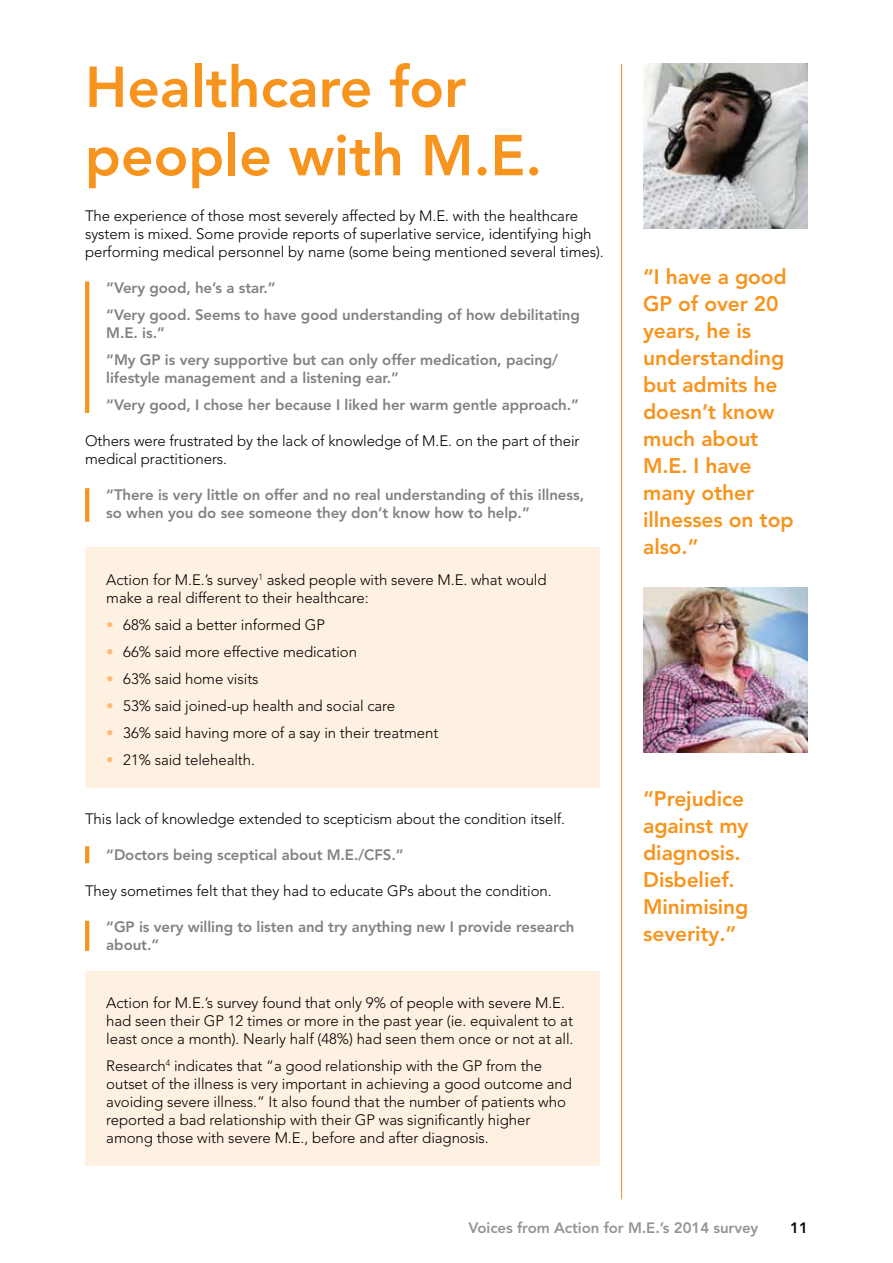
<style>
.page{position:relative;width:893px;height:1263px;background:#fff}
.page>*{position:absolute;margin:0;border:0;box-sizing:border-box;transform-origin:0 0}
.t1{font:800 57px/68.4px "Avenir LT Pro";color:#f7941e}
.t2{font:800 21px/27px "Avenir LT Pro";letter-spacing:-.005em;color:#f7941e}
.t3{font:300 15px/18px "Avenir LT Pro";letter-spacing:-.005em;color:#000}
.t4{font:800 15px/27px "Avenir LT Pro";letter-spacing:-.005em;color:#808285}
.t5{font:800 15px "Avenir LT Pro";letter-spacing:-.005em;color:#939598}
.t6{font:800 15px "Avenir LT Pro";color:#000}
.s1{color:#fcbb76}
</style>
<div class="page">
<div style="left:85px;top:547px;width:515px;height:241px;background:#fff1e2"></div>
<div style="left:85px;top:971px;width:515px;height:195px;background:#fff1e2"></div>
<hr style="left:621px;top:64px;width:1px;height:1135px;background:#f7941e">
<hr style="left:85px;top:281px;width:4px;height:132px;background:#f7941e">
<hr style="left:85px;top:488px;width:4px;height:34px;background:#f7941e">
<hr style="left:85px;top:846px;width:4px;height:17px;background:#f7941e">
<hr style="left:85px;top:921px;width:4px;height:30px;background:#f7941e">
<img style="left:643px;top:64px;width:165px;height:165px">
<img style="left:643px;top:587px;width:165px;height:166px">
<h1 class="t1" style="left:85px;top:53px;width:459px">Healthcare for people with M.E.</h1>
<p class="t3" style="left:85px;top:206px;width:520px">The experience of those most severely affected by M.E. with the healthcare system is mixed. Some provide reports of superlative service, identifying high performing medical personnel by name (some being mentioned several times).</p>
<p class="t4" style="left:106px;top:274px;width:475px">“Very good, he’s a star.”<br>“Very good. Seems to have good understanding of how debilitating</p>
<p class="t4" style="left:106px;top:319px;width:453px">M.E. is.”<br>“My GP is very supportive but can only offer medication, pacing/</p>
<p class="t4" style="left:106px;top:364px;width:474px">lifestyle management and a listening ear.”<br>“Very good, I chose her because I liked her warm gentle approach.”</p>
<p class="t3" style="left:85px;top:431px;width:496px">Others were frustrated by the lack of knowledge of M.E. on the part of their medical practitioners.</p>
<p class="t4" style="left:106px;top:485px;width:479px;line-height:18px">“There is very little on offer and no real understanding of this illness, so when you do see someone they don’t know how to help.”</p>
<p class="t3" style="left:106px;top:571px;width:442px">Action for M.E.’s survey<sup>1</sup> asked people with severe M.E. what would make a real different to their healthcare:</p>
<p class="t3" style="left:106px;top:616px;width:220px"><span class="s1">•</span> 68% said a better informed GP</p>
<p class="t3" style="left:106px;top:643px;width:252px"><span class="s1">•</span> 66% said more effective medication</p>
<p class="t3" style="left:106px;top:670px;width:154px"><span class="s1">•</span> 63% said home visits</p>
<p class="t3" style="left:106px;top:697px;width:290px"><span class="s1">•</span> 53% said joined-up health and social care</p>
<p class="t3" style="left:106px;top:724px;width:334px"><span class="s1">•</span> 36% said having more of a say in their treatment</p>
<p class="t3" style="left:106px;top:751px;width:150px"><span class="s1">•</span> 21% said telehealth.</p>
<p class="t3" style="left:85px;top:809px;width:482px">This lack of knowledge extended to scepticism about the condition itself.</p>
<p class="t4" style="left:106px;top:841px;width:299px">“Doctors being sceptical about M.E./CFS.”</p>
<p class="t3" style="left:85px;top:881px;width:468px">They sometimes felt that they had to educate GPs about the condition.</p>
<p class="t4" style="left:106px;top:917px;width:470px;line-height:18px">“GP is very willing to listen and try anything new I provide research about.”</p>
<p class="t3" style="left:106px;top:994px;width:469px">Action for M.E.’s survey found that only 9% of people with severe M.E. had seen their GP 12 times or more in the past year (ie. equivalent to at least once a month). Nearly half (48%) had seen them once or not at all.</p>
<p class="t3" style="left:106px;top:1057px;width:467px">Research<sup>4</sup> indicates that “a good relationship with the GP from the outset of the illness is very important in achieving a good outcome and avoiding severe illness.” It also found that the number of patients who reported a bad relationship with their GP was significantly higher among those with severe M.E., before and after diagnosis.</p>
<h2 class="t2" style="left:643px;top:263px;width:152px">“I have a good<br>GP of over 20 years, he is understanding but admits he doesn’t know much about<br>M.E. I have many other illnesses on top also.”</h2>
<h2 class="t2" style="left:643px;top:785px;width:107px">“Prejudice against my diagnosis.<br>Disbelief.<br>Minimising severity.”</h2>
<p class="t5" style="left:468px;top:1219px;width:291px">Voices from Action for M.E.’s 2014 survey</p>
<p class="t6" style="left:790px;top:1219px;width:19px">11</p>
</div>
